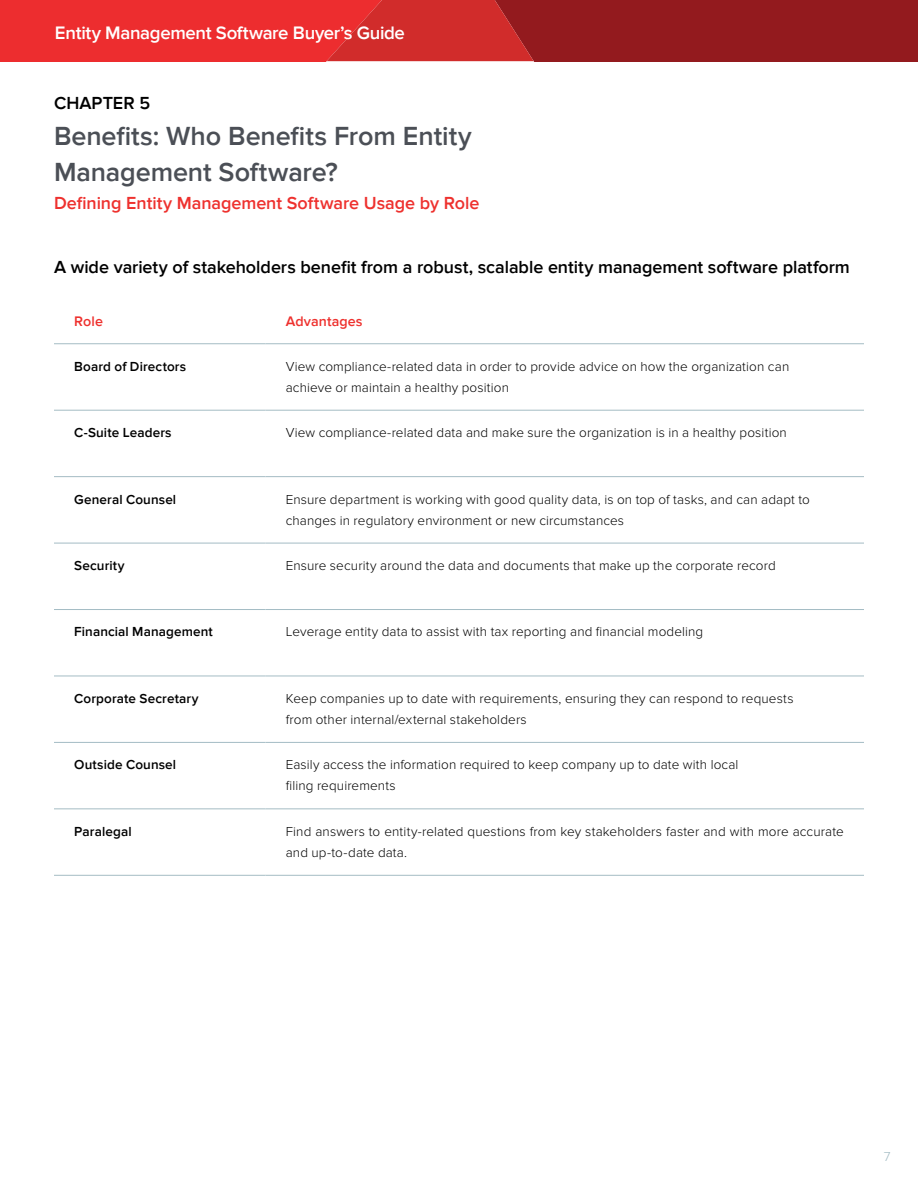
<style>
.page{position:relative;width:918px;height:1188px;background:#fff}
.page>*{position:absolute;margin:0;border:0;box-sizing:border-box;transform-origin:0 0}
.t1{font:600 27px/36px "Proxima Nova";letter-spacing:-.005em;color:#4b4f56}
.t2{font:600 18.6px "Proxima Nova";letter-spacing:-.02em;color:#fff}
.t3{font:600 18px "Proxima Nova";letter-spacing:-.005em;color:#000}
.t4{font:600 18px "Proxima Nova";letter-spacing:-.005em;color:#ee312e}
.t5{font:600 14.25px "Proxima Nova";letter-spacing:.005em;color:#ee312e}
.t6{font:300 13.5px/21px "Proxima Nova";letter-spacing:.01em;color:#000}
.t7{font:600 13.5px "Proxima Nova";letter-spacing:.01em;color:#000}
.t8{font:300 13.5px "Proxima Nova";color:#a4bcc4}
</style>
<div class="page">
<svg style="left:0;top:0;width:918px;height:61px;background:#c02426"></svg>
<hr style="left:54px;top:343px;width:212px;height:1px;background:#a4bcc4">
<hr style="left:266px;top:343px;width:598px;height:1px;background:#a4bcc4">
<hr style="left:54px;top:410px;width:212px;height:1px;background:#a4bcc4">
<hr style="left:266px;top:410px;width:598px;height:1px;background:#a4bcc4">
<hr style="left:54px;top:476px;width:212px;height:1px;background:#a4bcc4">
<hr style="left:266px;top:476px;width:598px;height:1px;background:#a4bcc4">
<hr style="left:54px;top:543px;width:212px;height:1px;background:#a4bcc4">
<hr style="left:266px;top:543px;width:598px;height:1px;background:#a4bcc4">
<hr style="left:54px;top:609px;width:212px;height:1px;background:#a4bcc4">
<hr style="left:266px;top:609px;width:598px;height:1px;background:#a4bcc4">
<hr style="left:54px;top:676px;width:212px;height:1px;background:#a4bcc4">
<hr style="left:266px;top:676px;width:598px;height:1px;background:#a4bcc4">
<hr style="left:54px;top:742px;width:212px;height:1px;background:#a4bcc4">
<hr style="left:266px;top:742px;width:598px;height:1px;background:#a4bcc4">
<hr style="left:54px;top:808px;width:212px;height:1px;background:#a4bcc4">
<hr style="left:266px;top:808px;width:598px;height:1px;background:#a4bcc4">
<hr style="left:54px;top:875px;width:212px;height:1px;background:#a4bcc4">
<hr style="left:266px;top:875px;width:598px;height:1px;background:#a4bcc4">
<h2 class="t2" style="left:55px;top:22px;width:352px">Entity Management Software Buyer’s Guide</h2>
<h3 class="t3" style="left:54px;top:93px;width:98px">CHAPTER 5</h3>
<h1 class="t1" style="left:54px;top:119px;width:419px">Benefits: Who Benefits From Entity<br>Management Software?</h1>
<h3 class="t4" style="left:54px;top:193px;width:427px">Defining Entity Management Software Usage by Role</h3>
<h3 class="t3" style="left:54px;top:256px;width:797px">A wide variety of stakeholders benefit from a robust, scalable entity management software platform</h3>
<p class="t5" style="left:74px;top:313px;width:30px">Role</p>
<p class="t5" style="left:286px;top:313px;width:78px">Advantages</p>
<p class="t7" style="left:74px;top:358px;width:114px">Board of Directors</p>
<p class="t6" style="left:286px;top:356px;width:505px">View compliance-related data in order to provide advice on how the organization can achieve or maintain a healthy position</p>
<p class="t7" style="left:74px;top:425px;width:99px">C-Suite Leaders</p>
<p class="t6" style="left:286px;top:422px;width:503px">View compliance-related data and make sure the organization is in a healthy position</p>
<p class="t7" style="left:74px;top:491px;width:103px">General Counsel</p>
<p class="t6" style="left:286px;top:489px;width:526px">Ensure department is working with good quality data, is on top of tasks, and can adapt to changes in regulatory environment or new circumstances</p>
<p class="t7" style="left:74px;top:558px;width:52px">Security</p>
<p class="t6" style="left:286px;top:555px;width:492px">Ensure security around the data and documents that make up the corporate record</p>
<p class="t7" style="left:74px;top:624px;width:140px">Financial Management</p>
<p class="t6" style="left:286px;top:622px;width:419px">Leverage entity data to assist with tax reporting and financial modeling</p>
<p class="t7" style="left:74px;top:691px;width:126px">Corporate Secretary</p>
<p class="t6" style="left:286px;top:688px;width:509px">Keep companies up to date with requirements, ensuring they can respond to requests from other internal/external stakeholders</p>
<p class="t7" style="left:74px;top:757px;width:103px">Outside Counsel</p>
<p class="t6" style="left:286px;top:754px;width:454px">Easily access the information required to keep company up to date with local filing requirements</p>
<p class="t7" style="left:74px;top:823px;width:59px">Paralegal</p>
<p class="t6" style="left:286px;top:821px;width:560px">Find answers to entity-related questions from key stakeholders faster and with more accurate and up-to-date data.</p>
<p class="t8" style="left:884px;top:1149px;width:8px">7</p>
</div>
